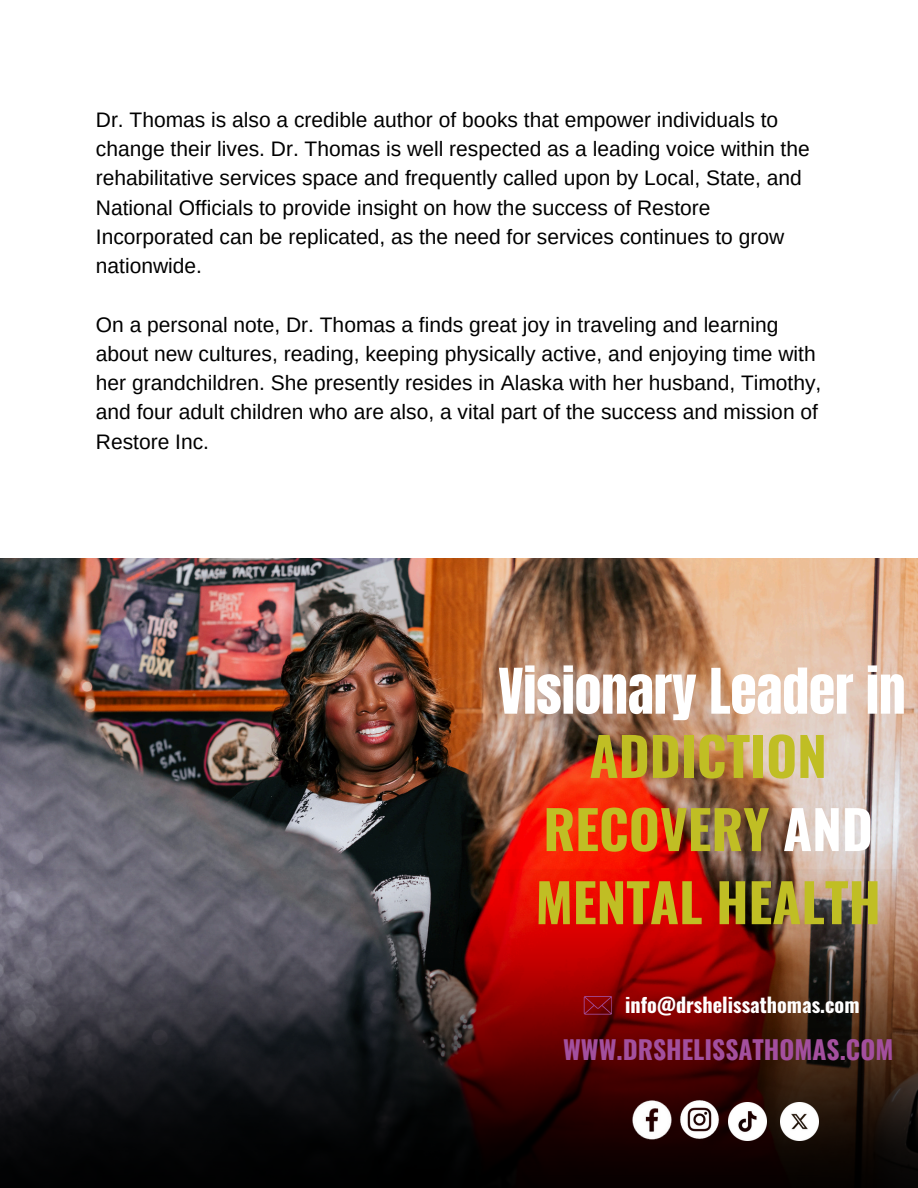
<style>
.page{position:relative;width:918px;height:1188px;background:#fff}
.page>*{position:absolute;margin:0;border:0;box-sizing:border-box;transform-origin:0 0}
.t1{font:53.4px "Anton";color:#fff}
.t2{font:700 52.95px/73.2px "Oswald";color:#c0be24;text-align:center}
.t3{font:700 25.5px "Oswald";color:#a34f9e}
.t4{font:21px/29.2px "Arimo";color:#000}
.t5{font:700 20.1px "Oswald";color:#fff}
.s1{color:#fff}
</style>
<div class="page">
<img style="left:0;top:558px;width:918px;height:312px">
<img style="left:0;top:870px;width:918px;height:318px">
<svg style="left:584px;top:996px;width:28px;height:19px"></svg>
<img style="left:625px;top:1093px;width:47px;height:53px">
<img style="left:672px;top:1091px;width:56px;height:56px">
<img style="left:728px;top:1102px;width:38px;height:38px">
<img style="left:780px;top:1102px;width:38px;height:38px">
<p class="t4" style="left:96px;top:105px;width:715px">Dr. Thomas is also a credible author of books that empower individuals to change their lives. Dr. Thomas is well respected as a leading voice within the rehabilitative services space and frequently called upon by Local, State, and National Officials to provide insight on how the success of Restore Incorporated can be replicated, as the need for services continues to grow nationwide.</p>
<p class="t4" style="left:96px;top:310px;width:727px">On a personal note, Dr. Thomas a finds great joy in traveling and learning about new cultures, reading, keeping physically active, and enjoying time with her grandchildren. She presently resides in Alaska with her husband, Timothy, and four adult children who are also, a vital part of the success and mission of Restore Inc.</p>
<p class="t1" style="left:498px;top:653px;width:409px">Visionary Leader in</p>
<h4 class="t2" style="left:536px;top:717px;width:347px">ADDICTION<br>RECOVERY <span class="s1">AND<br></span>MENTAL HEALTH</h4>
<h3 class="t5" style="left:625px;top:989px;width:236px">info@drshelissathomas.com</h3>
<p class="t3" style="left:563px;top:1030px;width:332px">WWW.DRSHELISSATHOMAS.COM</p>
</div>
